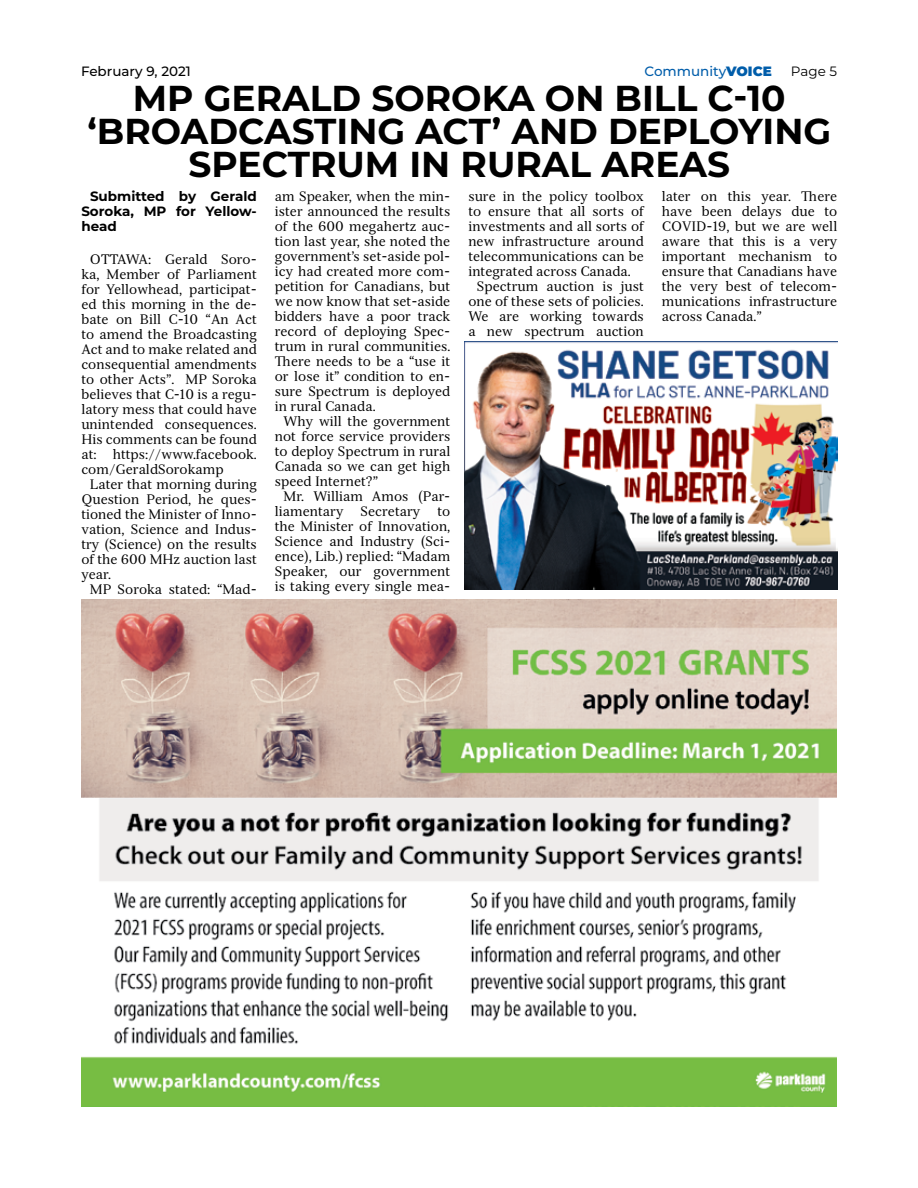
<style>
.page{position:relative;width:918px;height:1188px;background:#fff}
.page>*{position:absolute;margin:0;border:0;box-sizing:border-box;transform-origin:0 0}
.t1{font:700 36px/33px "Montserrat";color:#000;text-align:center}
.t2{font:13.5px/15px "Serif 12 Beta";color:#000;text-align:justify}
.t3{font:700 13.5px/15px "Montserrat";color:#000}
.t4{font:500 13.5px "Montserrat";color:#000}
.t5{font:500 13.5px "Montserrat";color:#005daa}
.t6{font:13.5px "Montserrat";color:#000}
.s1{font-weight:900}
</style>
<div class="page">
<img style="left:81px;top:599px;width:756px;height:508px">
<img style="left:465px;top:341px;width:372px;height:249px">
<p class="t4" style="left:81px;top:62px;width:111px">February 9, 2021</p>
<p class="t5" style="left:645px;top:62px;width:102px">Community<span class="s1">VOICE</span></p>
<p class="t6" style="left:791px;top:62px;width:48px">Page 5</p>
<h1 class="t1" style="left:87px;top:80px;width:745px">MP GE RALD SO RO KA O N BILL C-10 ‘BROADCASTING ACT’ AND DE PLOYING<br>SPECTRUM IN RURAL AREAS</h1>
<p class="t3" style="left:81px;top:188px;width:177px;text-indent:9px">SUBMITTED BY GERALD<br>SOROKA, MP</p>
<p class="t2" style="left:468px;top:189px;width:177px">sure in the policy toolbox</p>
<p class="t2" style="left:468px;top:204px;width:177px">to ensure that all sorts of</p>
<p class="t2" style="left:468px;top:219px;width:177px">investments and all sorts of</p>
<p class="t2" style="left:468px;top:234px;width:177px">new infrastructure around</p>
<p class="t2" style="left:468px;top:249px;width:177px">telecommunications can be</p>
<p class="t2" style="left:468px;top:264px;width:164px">integrated across Canada.</p>
<p class="t2" style="left:477px;top:279px;width:168px">Spectrum auction is just</p>
<p class="t2" style="left:468px;top:294px;width:177px">one of these sets of policies.</p>
<p class="t2" style="left:468px;top:309px;width:177px">We are working towards</p>
<p class="t2" style="left:468px;top:324px;width:177px">a new spectrum auction</p>
<p class="t2" style="left:662px;top:189px;width:177px">later on this year. There have been delays due to COVID-19, but we are well aware that this is a very important mechanism to ensure that Canadians have the very best of telecom&shy;munications infrastructure across Canada.”</p>
<p class="t2" style="left:275px;top:189px;width:177px">am Speaker, when the min&shy;ister announced the results of the 600 megahertz auc&shy;tion last year, she noted the government’s set-aside pol&shy;icy had created more com&shy;petition for Canadians, but we now know that set-aside bidders have a poor track record of deploying Spec&shy;trum in rural communities.<br>There needs to be a “use it or lose it” condition to en&shy;sure Spectrum is deployed in rural Canada.</p>
<p class="t2" style="left:275px;top:414px;width:177px;text-indent:9px">Why will the government not force service providers to deploy Spectrum in rural Canada so we can get high speed Internet?”</p>
<p class="t2" style="left:275px;top:489px;width:177px;text-indent:9px">Mr. William Amos (Par&shy;liamentary</p>
<p class="t3" style="left:176px;top:203px;width:82px">FOR YELLOW-</p>
<p class="t3" style="left:81px;top:218px;width:37px">HEAD</p>
<p class="t2" style="left:81px;top:252px;width:177px;text-indent:9px">OTTAWA: Gerald Soro&shy;ka, Member of Parliament for Yellowhead, participat&shy;ed this morning in the de&shy;bate on Bill C-10 “An Act to amend the Broadcasting Act and to make related and consequential amendments to other Acts”. MP Soroka believes that C-10 is a regu&shy;latory mess that could have unintended consequences.<br>His comments can be found at: https://www.facebook. com/GeraldSorokamp</p>
<p class="t2" style="left:81px;top:477px;width:177px;text-indent:9px">Later that morning during Question Period, he ques&shy;tioned the Minister of Inno&shy;vation, Science and Indus&shy;try (Science) on the results of the 600 MHz auction last year.</p>
<p class="t2" style="left:90px;top:582px;width:168px">MP Soroka stated: “Mad-</p>
<p class="t2" style="left:361px;top:504px;width:61px">Secretary</p>
<p class="t2" style="left:275px;top:504px;width:177px;text-indent:163px">to the Minister of Innovation, Science and Industry (Sci&shy;ence), Lib.) replied: “Madam Speaker, our government is taking every single mea-</p>
</div>
